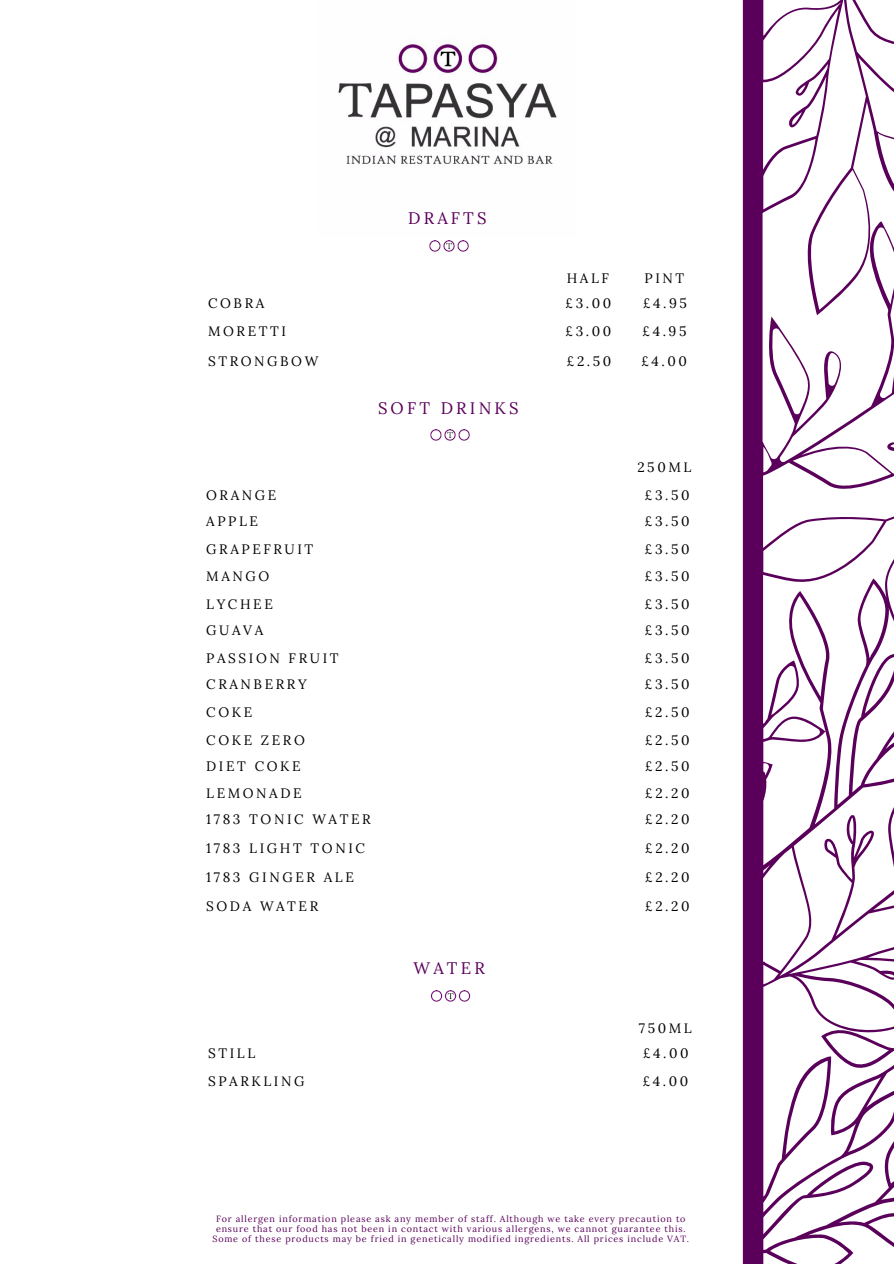
<style>
.page{position:relative;width:894px;height:1264px;background:#fff}
.page>*{position:absolute;margin:0;border:0;box-sizing:border-box;transform-origin:0 0}
.t1{font:16.65px "Lora";letter-spacing:.19em;color:#5a005a}
.t2{font:13.65px/27.9px "Lora";letter-spacing:.19em;color:#000}
.t3{font:9px/9.9px "Lora";letter-spacing:.09em;color:#5a005a;text-align:center}
</style>
<div class="page">
<svg style="left:742px;top:0;width:151px;height:1263px"></svg>
<img style="left:338px;top:41px;width:219px;height:123px">
<img style="left:429px;top:241px;width:40px;height:11px">
<img style="left:430px;top:430px;width:40px;height:11px">
<img style="left:431px;top:990px;width:40px;height:12px">
<p class="t1" style="left:408px;top:207px;width:80px">DRAFTS</p>
<p class="t2" style="left:566px;top:264px;width:44px">HALF</p>
<p class="t2" style="left:644px;top:264px;width:41px">PINT</p>
<p class="t2" style="left:565px;top:289px;width:47px">£3.00 £3.00</p>
<p class="t2" style="left:566px;top:347px;width:46px">£2.50</p>
<p class="t2" style="left:208px;top:289px;width:58px">COBRA</p>
<p class="t2" style="left:642px;top:289px;width:45px">£4.95</p>
<p class="t2" style="left:208px;top:317px;width:79px">MORETTI</p>
<p class="t2" style="left:642px;top:317px;width:45px">£4.95</p>
<p class="t2" style="left:208px;top:347px;width:112px">STRONGBOW</p>
<p class="t2" style="left:641px;top:347px;width:47px">£4.00</p>
<p class="t1" style="left:378px;top:397px;width:142px">SOFT DRINKS</p>
<p class="t2" style="left:637px;top:453px;width:55px">250ML</p>
<p class="t2" style="left:206px;top:481px;width:72px">ORANGE</p>
<p class="t2" style="left:644px;top:481px;width:46px">£3.50</p>
<p class="t2" style="left:206px;top:507px;width:53px">APPLE</p>
<p class="t2" style="left:644px;top:507px;width:46px">£3.50</p>
<p class="t2" style="left:206px;top:535px;width:109px">GRAPEFRUIT</p>
<p class="t2" style="left:644px;top:535px;width:46px">£3.50</p>
<p class="t2" style="left:206px;top:562px;width:64px">MANGO</p>
<p class="t2" style="left:644px;top:562px;width:46px">£3.50</p>
<p class="t2" style="left:206px;top:590px;width:68px">LYCHEE</p>
<p class="t2" style="left:644px;top:590px;width:46px">£3.50</p>
<p class="t2" style="left:206px;top:616px;width:58px">GUAVA</p>
<p class="t2" style="left:644px;top:616px;width:46px">£3.50</p>
<p class="t2" style="left:206px;top:644px;width:134px">PASSION FRUIT</p>
<p class="t2" style="left:644px;top:644px;width:46px">£3.50</p>
<p class="t2" style="left:206px;top:670px;width:102px">CRANBERRY</p>
<p class="t2" style="left:644px;top:670px;width:46px">£3.50</p>
<p class="t2" style="left:206px;top:697px;width:47px">COKE</p>
<p class="t2" style="left:645px;top:697px;width:46px">£2.50</p>
<p class="t2" style="left:206px;top:725px;width:100px">COKE ZERO</p>
<p class="t2" style="left:645px;top:725px;width:46px">£2.50</p>
<p class="t2" style="left:206px;top:752px;width:96px">DIET COKE</p>
<p class="t2" style="left:645px;top:752px;width:46px">£2.50</p>
<p class="t2" style="left:206px;top:778px;width:97px">LEMONADE</p>
<p class="t2" style="left:645px;top:778px;width:46px">£2.20</p>
<p class="t2" style="left:206px;top:805px;width:166px">1783 TONIC WATER</p>
<p class="t2" style="left:645px;top:805px;width:46px">£2.20</p>
<p class="t2" style="left:206px;top:834px;width:160px">1783 LIGHT TONIC</p>
<p class="t2" style="left:645px;top:834px;width:46px">£2.20</p>
<p class="t2" style="left:206px;top:862px;width:149px">1783 GINGER ALE</p>
<p class="t2" style="left:645px;top:862px;width:46px">£2.20</p>
<p class="t2" style="left:206px;top:891px;width:113px">SODA WATER</p>
<p class="t2" style="left:645px;top:891px;width:46px">£2.20</p>
<p class="t1" style="left:413px;top:957px;width:73px">WATER</p>
<p class="t2" style="left:638px;top:1013px;width:54px">750ML</p>
<p class="t2" style="left:208px;top:1038px;width:49px">STILL</p>
<p class="t2" style="left:643px;top:1038px;width:47px">£4.00</p>
<p class="t2" style="left:208px;top:1066px;width:98px">SPARKLING</p>
<p class="t2" style="left:642px;top:1066px;width:47px">£4.00</p>
<p class="t3" style="left:212px;top:1214px;width:478px">For allergen information please ask any member of staff. Although we take every precaution to ensure that our food has not been in contact with various allergens, we cannot guarantee this.<br>Some of these products may be fried in genetically modified ingredients. All prices include VAT.</p>
</div>
